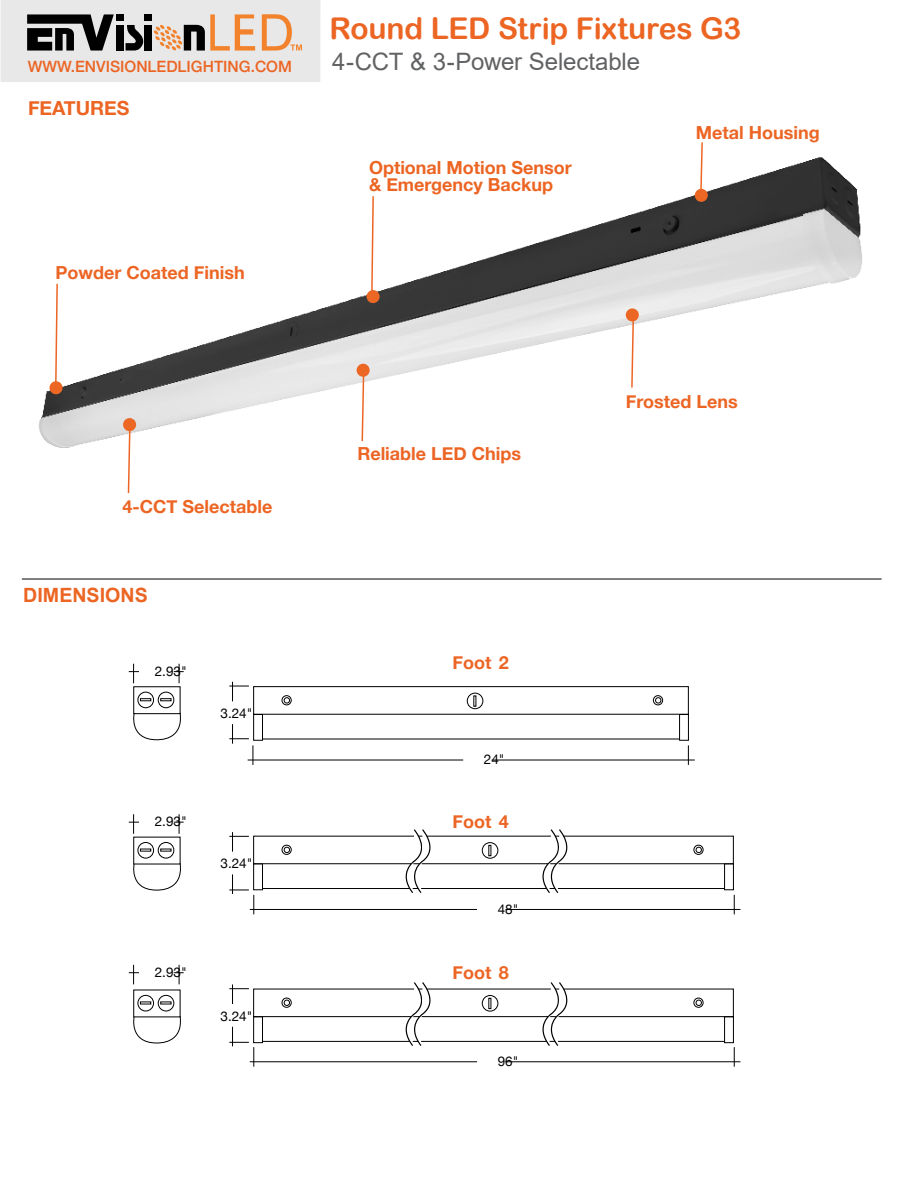
<style>
.page{position:relative;width:918px;height:1188px;background:#fff}
.page>*{position:absolute;margin:0;border:0;box-sizing:border-box;transform-origin:0 0}
.t1{font:30px "Arial Rounded MT Bold";letter-spacing:-.005em;color:#ec6523}
.t2{font:24px "Arial";letter-spacing:-.005em;color:#616264}
.t3{font:700 19.65px "Arial";color:#ec6523}
.t4{font:700 19.5px "Helvetica Neue";color:#ec6523}
.t5{font:700 18px "Helvetica Neue";color:#ec6524}
.t6{font:700 18px/16.5px "Helvetica Neue";color:#ec6523}
.t7{font:500 15.6px "Helvetica Neue";color:#ec6523}
.t8{font:13.5px "Helvetica Neue";color:#000}
.s1{color:#fff}
</style>
<div class="page">
<div style="left:1px;top:0;width:319px;height:82px;background:#e8e8e9"></div>
<div style="left:116px;top:25px;width:7px;height:26px;background:#000"></div>
<div style="left:116px;top:14px;width:7px;height:7px;background:#000"></div>
<div style="left:145px;top:25px;width:7px;height:26px;background:#000"></div>
<div style="left:145px;top:14px;width:7px;height:7px;background:#000"></div>
<svg style="left:27px;top:14px;width:87px;height:37px"></svg>
<svg style="left:126px;top:25px;width:18px;height:26px"></svg>
<svg style="left:154px;top:14px;width:101px;height:37px"></svg>
<svg style="left:262px;top:14px;width:40px;height:37px"></svg>
<svg style="left:133px;top:714px;width:48px;height:27px"></svg>
<div style="left:133px;top:686px;width:48px;height:28px;border:1px solid #000"></div>
<svg style="left:138px;top:692px;width:16px;height:16px"></svg>
<div style="left:137px;top:692px;width:17px;height:16px;border:1px solid #000;border-radius:50%"></div>
<svg style="left:158px;top:692px;width:16px;height:16px"></svg>
<div style="left:158px;top:692px;width:16px;height:16px;border:1px solid #000;border-radius:50%"></div>
<svg style="left:140px;top:698px;width:11px;height:3px"></svg>
<svg style="left:160px;top:698px;width:12px;height:3px"></svg>
<svg style="left:133px;top:864px;width:48px;height:27px"></svg>
<svg style="left:138px;top:842px;width:16px;height:16px"></svg>
<div style="left:137px;top:842px;width:17px;height:17px;border:1px solid #000;border-radius:50%"></div>
<svg style="left:158px;top:842px;width:16px;height:16px"></svg>
<div style="left:158px;top:842px;width:16px;height:17px;border:1px solid #000;border-radius:50%"></div>
<svg style="left:140px;top:849px;width:11px;height:3px"></svg>
<svg style="left:160px;top:849px;width:12px;height:3px"></svg>
<svg style="left:467px;top:693px;width:16px;height:16px"></svg>
<div style="left:467px;top:693px;width:16px;height:16px;border:1px solid #000;border-radius:50%"></div>
<div style="left:282px;top:695px;width:10px;height:10px;border:1px solid #000;border-radius:50%"></div>
<div style="left:284px;top:697px;width:6px;height:7px;border:1px solid #000;border-radius:50%"></div>
<div style="left:653px;top:695px;width:10px;height:10px;border:1px solid #000;border-radius:50%"></div>
<div style="left:655px;top:697px;width:6px;height:7px;border:1px solid #000;border-radius:50%"></div>
<svg style="left:473px;top:695px;width:3px;height:12px"></svg>
<div style="left:253px;top:686px;width:436px;height:29px;border:1px solid #000"></div>
<div style="left:253px;top:714px;width:10px;height:27px;border:1px solid #000"></div>
<div style="left:679px;top:714px;width:10px;height:27px;border:1px solid #000"></div>
<hr style="left:262px;top:739px;width:417px;height:1px;background:#000">
<svg style="left:482px;top:843px;width:16px;height:15px"></svg>
<div style="left:482px;top:842px;width:16px;height:17px;border:1px solid #000;border-radius:50%"></div>
<div style="left:282px;top:845px;width:9px;height:9px;background:#252525;border-radius:50%"></div>
<div style="left:282px;top:845px;width:10px;height:10px;border:1px solid #000;border-radius:50%"></div>
<svg style="left:284px;top:847px;width:6px;height:6px"></svg>
<div style="left:693px;top:845px;width:11px;height:10px;border:1px solid #000;border-radius:50%"></div>
<svg style="left:696px;top:847px;width:6px;height:6px"></svg>
<svg style="left:488px;top:845px;width:3px;height:11px"></svg>
<div style="left:253px;top:864px;width:10px;height:26px;border:1px solid #000"></div>
<div style="left:724px;top:864px;width:10px;height:26px;border:1px solid #000"></div>
<hr style="left:262px;top:888px;width:462px;height:1px;background:#000">
<svg style="left:397px;top:829px;width:42px;height:64px"></svg>
<svg style="left:534px;top:829px;width:42px;height:64px"></svg>
<svg style="left:133px;top:1017px;width:48px;height:27px"></svg>
<svg style="left:138px;top:995px;width:16px;height:16px"></svg>
<div style="left:137px;top:995px;width:17px;height:16px;border:1px solid #000;border-radius:50%"></div>
<svg style="left:158px;top:995px;width:16px;height:16px"></svg>
<div style="left:158px;top:995px;width:16px;height:16px;border:1px solid #000;border-radius:50%"></div>
<svg style="left:140px;top:1001px;width:11px;height:3px"></svg>
<svg style="left:160px;top:1001px;width:12px;height:3px"></svg>
<svg style="left:482px;top:996px;width:16px;height:15px"></svg>
<div style="left:482px;top:995px;width:16px;height:17px;border:1px solid #000;border-radius:50%"></div>
<div style="left:282px;top:998px;width:9px;height:9px;background:#161616;border-radius:50%"></div>
<div style="left:282px;top:998px;width:10px;height:10px;border:1px solid #000;border-radius:50%"></div>
<svg style="left:284px;top:1000px;width:6px;height:6px"></svg>
<div style="left:693px;top:998px;width:11px;height:10px;border:1px solid #000;border-radius:50%"></div>
<svg style="left:696px;top:1000px;width:6px;height:6px"></svg>
<svg style="left:488px;top:998px;width:3px;height:11px"></svg>
<div style="left:253px;top:989px;width:481px;height:28px;border:1px solid #000"></div>
<div style="left:253px;top:1016px;width:10px;height:27px;border:1px solid #000"></div>
<div style="left:724px;top:1016px;width:10px;height:27px;border:1px solid #000"></div>
<hr style="left:262px;top:1041px;width:462px;height:1px;background:#000">
<svg style="left:397px;top:982px;width:42px;height:64px"></svg>
<svg style="left:534px;top:982px;width:42px;height:64px"></svg>
<img style="left:38px;top:157px;width:824px;height:291px">
<svg style="left:54px;top:282px;width:5px;height:99px"></svg>
<svg style="left:127px;top:431px;width:4px;height:62px"></svg>
<svg style="left:361px;top:377px;width:4px;height:66px"></svg>
<svg style="left:630px;top:321px;width:5px;height:68px"></svg>
<svg style="left:370px;top:195px;width:5px;height:96px"></svg>
<svg style="left:699px;top:142px;width:5px;height:47px"></svg>
<div style="left:50px;top:381px;width:13px;height:13px;background:#ed6724;border-radius:50%"></div>
<div style="left:123px;top:418px;width:13px;height:13px;background:#ed6724;border-radius:50%"></div>
<div style="left:357px;top:364px;width:13px;height:13px;background:#ed6724;border-radius:50%"></div>
<div style="left:367px;top:290px;width:13px;height:13px;background:#ed6724;border-radius:50%"></div>
<div style="left:695px;top:189px;width:13px;height:13px;background:#ed6724;border-radius:50%"></div>
<div style="left:626px;top:308px;width:13px;height:13px;background:#ed6724;border-radius:50%"></div>
<hr style="left:22px;top:579px;width:860px;height:1px;background:#000">
<svg style="left:688px;top:745px;width:1px;height:20px"></svg>
<svg style="left:734px;top:895px;width:1px;height:19px"></svg>
<svg style="left:734px;top:1047px;width:1px;height:20px"></svg>
<svg style="left:229px;top:682px;width:20px;height:19px"></svg>
<svg style="left:229px;top:832px;width:20px;height:20px"></svg>
<svg style="left:229px;top:984px;width:20px;height:20px"></svg>
<svg style="left:229px;top:724px;width:25px;height:41px"></svg>
<hr style="left:248px;top:760px;width:215px;height:1px;background:#000">
<hr style="left:250px;top:909px;width:227px;height:1px;background:#000">
<hr style="left:250px;top:1062px;width:227px;height:1px;background:#000">
<hr style="left:492px;top:760px;width:203px;height:1px;background:#000">
<hr style="left:506px;top:909px;width:234px;height:1px;background:#000">
<hr style="left:506px;top:1062px;width:234px;height:1px;background:#000">
<svg style="left:229px;top:874px;width:26px;height:40px"></svg>
<svg style="left:229px;top:1027px;width:26px;height:40px"></svg>
<svg style="left:129px;top:664px;width:10px;height:19px"></svg>
<svg style="left:129px;top:814px;width:10px;height:20px"></svg>
<svg style="left:129px;top:965px;width:10px;height:19px"></svg>
<svg style="left:174px;top:664px;width:10px;height:19px"></svg>
<svg style="left:174px;top:814px;width:10px;height:20px"></svg>
<svg style="left:174px;top:965px;width:10px;height:19px"></svg>
<p class="t7" style="left:28px;top:54px;width:266px">WWW.ENVISIONLEDLIGHTING.COM</p>
<p class="t4" style="left:28px;top:92px;width:103px">FEATURES</p>
<p class="t5" style="left:55px;top:259px;width:191px">Powder Coated Finish</p>
<h1 class="t1" style="left:329px;top:11px;width:414px">Round LED Strip Fixtures G3</h1>
<h2 class="t2" style="left:332px;top:45px;width:310px">4-CCT &amp; 3-Power Selectable</h2>
<p class="t6" style="left:369px;top:160px;width:204px">Optional Motion Sensor &amp; Emergency Backup</p>
<p class="t5" style="left:696px;top:118px;width:125px">Metal Housing</p>
<p class="t6" style="left:122px;top:498px;width:151px">4-CCT Selectable</p>
<p class="t3" style="left:23px;top:582px;width:126px">DIMENSIONS</p>
<p class="t8" style="left:155px;top:661px;width:34px">2.93"</p>
<p class="t8" style="left:221px;top:704px;width:34px">3.24"</p>
<p class="t8" style="left:155px;top:812px;width:34px">2.93"</p>
<p class="t8" style="left:221px;top:854px;width:34px">3.24"</p>
<p class="t8" style="left:155px;top:962px;width:34px">2.93"</p>
<p class="t8" style="left:221px;top:1006px;width:34px">3.24"</p>
<p class="t5" style="left:357px;top:439px;width:165px">Reliable LED Chips</p>
<p class="t5" style="left:453px;top:649px;width:58px">Foot<span class="s1">-</span>2</p>
<p class="t8" style="left:484px;top:750px;width:22px">24"</p>
<p class="t5" style="left:453px;top:807px;width:58px">Foot<span class="s1">-</span>4</p>
<p class="t8" style="left:498px;top:899px;width:22px">48"</p>
<p class="t5" style="left:453px;top:959px;width:58px">Foot<span class="s1">-</span>8</p>
<p class="t8" style="left:498px;top:1051px;width:22px">96"</p>
<p class="t5" style="left:626px;top:387px;width:114px">Frosted Lens</p>
</div>
